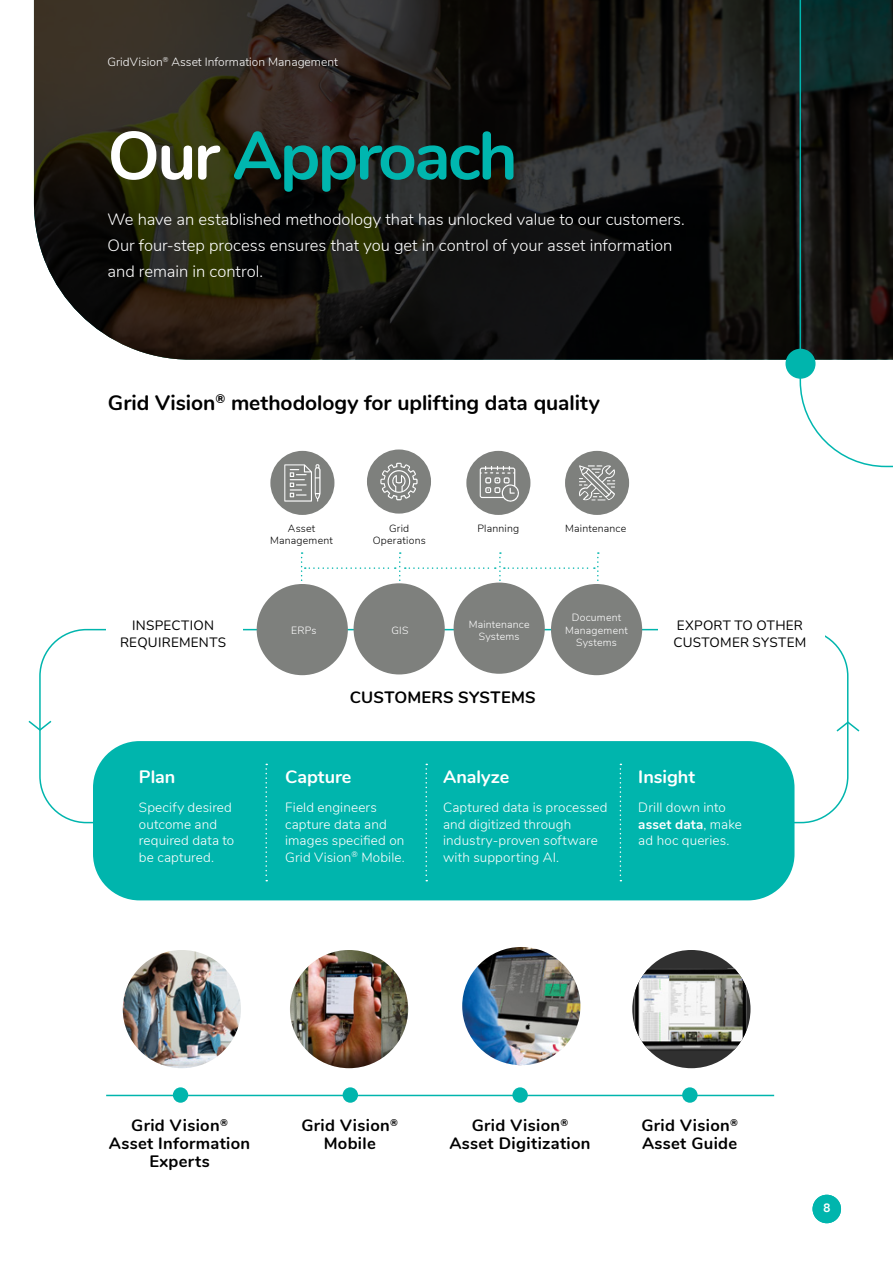
<style>
.page{position:relative;width:893px;height:1263px;background:#fff}
.page>*{position:absolute;margin:0;border:0;box-sizing:border-box;transform-origin:0 0}
.t1{font:700 67.5px "Nunito";letter-spacing:-.04em;color:#00b6af}
.t2{font:700 21px "Nunito";color:#000}
.t3{font:700 18px "Nunito";color:#fff}
.t4{font:300 16.5px/25.8px "Nunito";color:#fff}
.t5{font:700 16.5px/18px "Nunito";letter-spacing:.02em;color:#000;text-align:center}
.t6{font:300 13.5px/16.5px "Nunito";letter-spacing:.01em;color:#fff}
.t7{font:13.5px/16.2px "Nunito";letter-spacing:.02em;color:#000;text-align:center}
.t8{font:300 12px "Nunito";color:#fff}
.t9{font:700 12px "DM Sans";color:#fff}
.t10{font:300 10.5px/12.6px "Nunito";letter-spacing:.02em;color:#fff;text-align:center}
.t11{font:300 10.5px/12.6px "Nunito";letter-spacing:.02em;color:#000;text-align:center}
.s1{color:#fff}
.s2{font-weight:700}
</style>
<div class="page">
<svg style="left:301px;top:552px;width:298px;height:41px"></svg>
<div style="left:93px;top:741px;width:701px;height:159px;background:#00b5ad;border-radius:46px"></div>
<div style="left:257px;top:584px;width:91px;height:91px;background:#7e807d;border-radius:50%"></div>
<div style="left:354px;top:583px;width:91px;height:91px;background:#7e807d;border-radius:50%"></div>
<div style="left:454px;top:582px;width:91px;height:92px;background:#7e807d;border-radius:50%"></div>
<div style="left:551px;top:584px;width:91px;height:91px;background:#7e807d;border-radius:50%"></div>
<svg style="left:34px;top:0;width:765px;height:360px;background:#22201a"></svg>
<hr style="left:106px;top:1095px;width:668px;height:1px;background:#00b5ad">
<div style="left:343px;top:1087px;width:15px;height:16px;background:#00b5ad;border-radius:50%"></div>
<div style="left:512px;top:1087px;width:16px;height:16px;background:#00b5ad;border-radius:50%"></div>
<div style="left:682px;top:1087px;width:16px;height:16px;background:#00b5ad;border-radius:50%"></div>
<div style="left:173px;top:1087px;width:15px;height:16px;background:#00b5ad;border-radius:50%"></div>
<div style="left:812px;top:1195px;width:29px;height:28px;background:#00b5ad;border-radius:50%"></div>
<svg style="left:799px;top:0;width:94px;height:468px"></svg>
<div style="left:785px;top:349px;width:30px;height:30px;background:#00b5ad;border-radius:50%"></div>
<img style="left:290px;top:950px;width:118px;height:118px;border-radius:59px">
<img style="left:123px;top:950px;width:118px;height:118px;border-radius:59px">
<img style="left:462px;top:947px;width:118px;height:118px;border-radius:59px">
<svg style="left:265px;top:764px;width:2px;height:117px"></svg>
<svg style="left:425px;top:764px;width:2px;height:117px"></svg>
<svg style="left:620px;top:764px;width:1px;height:117px"></svg>
<svg style="left:28px;top:719px;width:24px;height:13px"></svg>
<svg style="left:836px;top:720px;width:24px;height:13px"></svg>
<div style="left:367px;top:449px;width:64px;height:65px;background:#7e807d;border-radius:50%"></div>
<svg style="left:380px;top:463px;width:38px;height:37px"></svg>
<div style="left:466px;top:451px;width:64px;height:64px;background:#7e807d;border-radius:50%"></div>
<svg style="left:480px;top:466px;width:39px;height:36px"></svg>
<div style="left:270px;top:451px;width:64px;height:64px;background:#7e807d;border-radius:50%"></div>
<svg style="left:284px;top:464px;width:37px;height:38px"></svg>
<div style="left:565px;top:451px;width:64px;height:64px;background:#7e807d;border-radius:50%"></div>
<svg style="left:579px;top:465px;width:36px;height:35px"></svg>
<img style="left:632px;top:953px;width:118px;height:115px">
<p class="t8" style="left:107px;top:53px;width:232px">GridVision<sup>®</sup> Asset Information Management</p>
<h1 class="t1" style="left:107px;top:106px;width:412px"><span class="s1">Our</span> Approach</h1>
<p class="t4" style="left:107px;top:206px;width:579px">We have an established methodology that has unlocked value to our customers.<br>Our four-step process ensures that you get in control of your asset information and remain in control.</p>
<h2 class="t2" style="left:108px;top:387px;width:493px">Grid Vision<sup>®</sup> methodology for uplifting data quality</h2>
<p class="t11" style="left:270px;top:521px;width:64px">Asset<br>Management</p>
<p class="t11" style="left:373px;top:521px;width:54px">Grid<br>Operations</p>
<p class="t11" style="left:477px;top:521px;width:43px">Planning</p>
<p class="t11" style="left:565px;top:521px;width:63px">Maintenance</p>
<p class="t10" style="left:291px;top:623px;width:27px">ERPs</p>
<p class="t10" style="left:391px;top:623px;width:19px">GIS</p>
<p class="t10" style="left:469px;top:617px;width:63px">Maintenance<br>Systems</p>
<p class="t10" style="left:565px;top:611px;width:64px">Document<br>Management<br>Systems</p>
<p class="t7" style="left:120px;top:617px;width:108px">INSPECTION<br>REQUIREMENTS</p>
<p class="t7" style="left:673px;top:617px;width:134px;text-align:left">EXPORT TO OTHER<br>CUSTOMER SYSTEM</p>
<h3 class="t3" style="left:139px;top:763px;width:38px">Plan</h3>
<p class="t6" style="left:139px;top:799px;width:97px">Specify desired outcome and required data to be captured.</p>
<p class="t5" style="left:350px;top:687px;width:187px">CUSTOMERS SYSTEMS</p>
<h3 class="t3" style="left:285px;top:763px;width:68px">Capture</h3>
<p class="t6" style="left:285px;top:799px;width:121px">Field engineers capture data and images specified on<br>Grid Vision<sup>®</sup> Mobile.</p>
<h3 class="t3" style="left:443px;top:763px;width:68px">Analyze</h3>
<p class="t6" style="left:443px;top:799px;width:166px">Captured data is processed and digitized through industry-proven software with supporting AI.</p>
<h3 class="t3" style="left:638px;top:763px;width:58px">Insight</h3>
<p class="t6" style="left:638px;top:799px;width:105px">Drill down into <span class="s2">asset data</span>, make ad hoc queries.</p>
<p class="t5" style="left:109px;top:1116px;width:143px">Grid Vision<sup>®<br></sup>Asset Information<br>Experts</p>
<p class="t5" style="left:449px;top:1116px;width:143px">Grid Vision<sup>®<br></sup>Asset Digitization</p>
<p class="t5" style="left:641px;top:1116px;width:98px;text-align:left">Grid Vision<sup>®<br></sup>Asset Guide</p>
<p class="t5" style="left:301px;top:1116px;width:98px">Grid Vision<sup>®<br></sup>Mobile</p>
<p class="t9" style="left:823px;top:1200px;width:9px">8</p>
</div>
